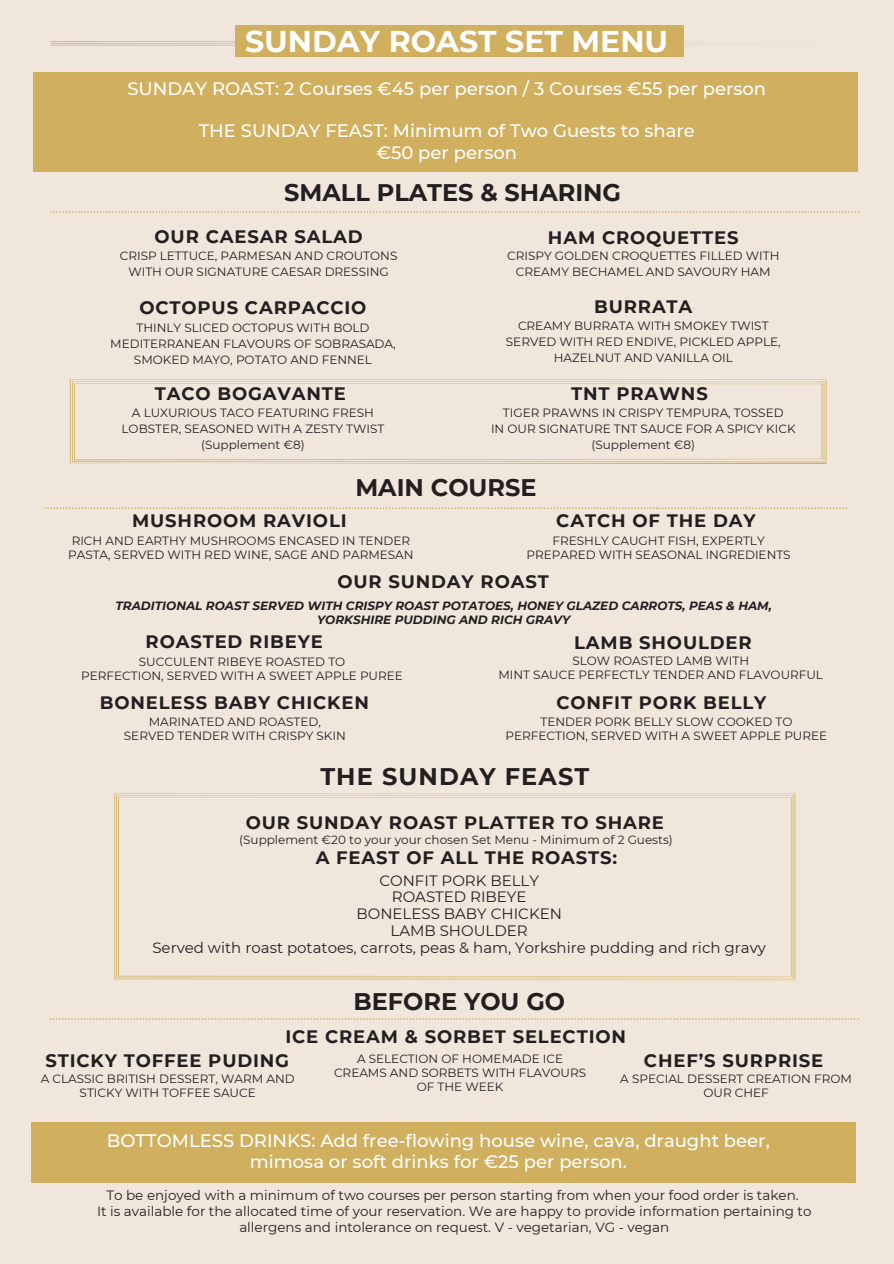
<style>
.page{position:relative;width:894px;height:1264px;background:#fff}
.page>*{position:absolute;margin:0;border:0;box-sizing:border-box;transform-origin:0 0}
.t1{font:700 30px "Montserrat";color:#fff}
.t2{font:700 24px "Montserrat";color:#231f20}
.t3{font:700 24px "Montserrat";letter-spacing:.045em;color:#231f20}
.t4{font:700 18px "Montserrat";letter-spacing:.045em;color:#231f20}
.t5{font:500 18px/21.3px "Montserrat";color:#fff;text-align:center}
.t6{font:15px/16.8px "Montserrat";color:#231f20;text-align:center}
.t7{font:13.5px/15.8px "Montserrat";color:#231f20;text-align:center}
.t8{font:12px/14px "Montserrat";color:#231f20;text-align:center}
.t9{font:italic 700 12px/14px "Montserrat";color:#231f20;text-align:center}
</style>
<div class="page">
<div style="left:0;top:0;width:893px;height:1263px;background:#f0e6dc"></div>
<svg style="left:50px;top:1018px;width:808px;height:1px"></svg>
<svg style="left:50px;top:211px;width:809px;height:2px;background:#e5d4b3"></svg>
<svg style="left:47px;top:507px;width:176px;height:2px"></svg>
<svg style="left:114px;top:793px;width:681px;height:187px;background:#e6d5b7"></svg>
<svg style="left:116px;top:795px;width:677px;height:183px;background:#e3d1ad"></svg>
<div style="left:118px;top:796px;width:673px;height:180px;background:#f0e6dc"></div>
<svg style="left:0;top:481px;width:893px;height:1px"></svg>
<svg style="left:70px;top:379px;width:756px;height:85px;background:#e6d5b6"></svg>
<svg style="left:72px;top:381px;width:752px;height:81px;background:#e6d6b9"></svg>
<div style="left:74px;top:383px;width:748px;height:77px;background:#f0e6dc"></div>
<svg style="left:51px;top:41px;width:807px;height:5px;background:#e8d8be"></svg>
<div style="left:235px;top:26px;width:448px;height:31px;background:#d0af5f"></div>
<div style="left:31px;top:1121px;width:824px;height:61px;background:#d0af5e"></div>
<div style="left:33px;top:72px;width:824px;height:100px;background:#d0af5e"></div>
<h6 class="t1" style="left:245px;top:23px;width:424px">SUNDAY ROAST SET MENU</h6>
<h5 class="t5" style="left:127px;top:77px;width:640px">SUNDAY ROAST: 2 Courses €45 per person / 3 Courses €55 per person</h5>
<h5 class="t5" style="left:199px;top:120px;width:497px">THE SUNDAY FEAST: Minimum of Two Guests to share €50 per person</h5>
<h4 class="t2" style="left:284px;top:177px;width:338px">SMALL PLATES &amp; SHARING</h4>
<h3 class="t4" style="left:154px;top:225px;width:209px">OUR CAESAR SALAD</h3>
<h3 class="t4" style="left:548px;top:226px;width:192px">HAM CROQUETTES</h3>
<p class="t8" style="left:120px;top:247px;width:279px;line-height:16px">CRISP LETTUCE, PARMESAN AND CROUTONS<br>WITH OUR SIGNATURE CAESAR DRESSING</p>
<p class="t8" style="left:507px;top:247px;width:274px;line-height:16px">CRISPY GOLDEN CROQUETTES FILLED WITH<br>CREAMY BECHAMEL AND SAVOURY HAM</p>
<p class="t4" style="left:139px;top:297px;width:228px">OCTOPUS CARPACCIO</p>
<p class="t8" style="left:136px;top:320px;width:234px">THINLY SLICED OCTOPUS WITH BOLD</p>
<p class="t8" style="left:110px;top:336px;width:287px">MEDITERRANEAN FLAVOURS OF SOBRASADA,</p>
<h3 class="t8" style="left:134px;top:352px;width:239px">SMOKED MAYO, POTATO AND FENNEL</h3>
<p class="t4" style="left:594px;top:295px;width:100px">BURRATA</p>
<p class="t8" style="left:518px;top:318px;width:252px">CREAMY BURRATA WITH SMOKEY TWIST</p>
<p class="t8" style="left:506px;top:334px;width:276px">SERVED WITH RED ENDIVE, PICKLED APPLE,</p>
<h2 class="t8" style="left:553px;top:350px;width:180px">HAZELNUT AND VANILLA OIL</h2>
<p class="t4" style="left:155px;top:383px;width:192px">TACO BOGAVANTE</p>
<h3 class="t4" style="left:571px;top:383px;width:138px">TNT PRAWNS</h3>
<h3 class="t8" style="left:121px;top:405px;width:264px;line-height:16px">A LUXURIOUS TACO FEATURING FRESH<br>LOBSTER, SEASONED WITH A ZESTY TWIST</h3>
<p class="t8" style="left:201px;top:438px;width:105px">(Supplement €8)</p>
<h3 class="t8" style="left:503px;top:406px;width:282px">TIGER PRAWNS IN CRISPY TEMPURA, TOSSED</h3>
<p class="t8" style="left:491px;top:422px;width:306px">IN OUR SIGNATURE TNT SAUCE FOR A SPICY KICK</p>
<p class="t8" style="left:591px;top:438px;width:105px">(Supplement €8)</p>
<p class="t4" style="left:132px;top:510px;width:216px">MUSHROOM RAVIOLI</p>
<h4 class="t2" style="left:355px;top:472px;width:183px">MAIN COURSE</h4>
<p class="t4" style="left:556px;top:510px;width:201px">CATCH OF THE DAY</p>
<p class="t8" style="left:68px;top:533px;width:347px;text-align:left">RICH AND EARTHY MUSHROOMS ENCASED IN TENDER<br>PASTA, SERVED WITH RED WINE, SAGE AND PARMESAN</p>
<p class="t8" style="left:552px;top:533px;width:213px">FRESHLY CAUGHT FISH, EXPERTLY</p>
<h3 class="t8" style="left:526px;top:547px;width:266px">PREPARED WITH SEASONAL INGREDIENTS</h3>
<p class="t4" style="left:337px;top:570px;width:213px">OUR SUNDAY ROAST</p>
<p class="t9" style="left:115px;top:598px;width:657px">TRADITIONAL ROAST SERVED WITH CRISPY ROAST POTATOES, HONEY GLAZED CARROTS, PEAS &amp; HAM,<br>YORKSHIRE PUDDING AND RICH GRAVY</p>
<h2 class="t4" style="left:145px;top:631px;width:179px">ROASTED RIBEYE</h2>
<p class="t4" style="left:574px;top:631px;width:179px">LAMB SHOULDER</p>
<h3 class="t8" style="left:139px;top:654px;width:208px">SUCCULENT RIBEYE ROASTED TO</h3>
<h5 class="t8" style="left:81px;top:668px;width:323px">PERFECTION, SERVED WITH A SWEET APPLE PUREE</h5>
<h3 class="t8" style="left:572px;top:653px;width:178px">SLOW ROASTED LAMB WITH</h3>
<h3 class="t8" style="left:498px;top:667px;width:326px">MINT SAUCE PERFECTLY TENDER AND FLAVOURFUL</h3>
<p class="t4" style="left:100px;top:691px;width:270px">BONELESS BABY CHICKEN</p>
<p class="t4" style="left:556px;top:691px;width:211px">CONFIT PORK BELLY</p>
<h2 class="t8" style="left:149px;top:714px;width:174px">MARINATED AND ROASTED,</h2>
<h3 class="t8" style="left:124px;top:728px;width:223px">SERVED TENDER WITH CRISPY SKIN</h3>
<h3 class="t8" style="left:540px;top:714px;width:253px">TENDER PORK BELLY SLOW COOKED TO</h3>
<p class="t8" style="left:505px;top:728px;width:323px">PERFECTION, SERVED WITH A SWEET APPLE PUREE</p>
<h3 class="t3" style="left:320px;top:761px;width:270px">THE SUNDAY FEAST</h3>
<p class="t4" style="left:246px;top:811px;width:419px">OUR SUNDAY ROAST PLATTER TO SHARE</p>
<p class="t8" style="left:239px;top:833px;width:435px">(Supplement €20 to your your chosen Set Menu - Minimum of 2 Guests)</p>
<p class="t4" style="left:315px;top:846px;width:303px">A FEAST OF ALL THE ROASTS:</p>
<h3 class="t6" style="left:152px;top:871px;width:615px">CONFIT PORK BELLY<br>ROASTED RIBEYE<br>BONELESS BABY CHICKEN<br>LAMB SHOULDER<br>Served with roast potatoes, carrots, peas &amp; ham, Yorkshire pudding and rich gravy</h3>
<h1 class="t2" style="left:353px;top:986px;width:213px">BEFORE YOU GO</h1>
<p class="t4" style="left:285px;top:1025px;width:342px">ICE CREAM &amp; SORBET SELECTION</p>
<h3 class="t8" style="left:41px;top:1071px;width:255px">A CLASSIC BRITISH DESSERT, WARM AND<br>STICKY WITH TOFFEE SAUCE</h3>
<h3 class="t4" style="left:643px;top:1049px;width:181px">CHEF’S SURPRISE</h3>
<p class="t4" style="left:45px;top:1049px;width:245px">STICKY TOFFEE PUDING</p>
<h3 class="t8" style="left:334px;top:1051px;width:253px">A SELECTION OF HOMEMADE ICE<br>CREAMS AND SORBETS WITH FLAVOURS<br>OF THE WEEK</h3>
<p class="t8" style="left:620px;top:1071px;width:233px">A SPECIAL DESSERT CREATION FROM<br>OUR CHEF</p>
<h4 class="t5" style="left:107px;top:1129px;width:664px">BOTTOMLESS DRINKS: Add free-flowing house wine, cava, draught beer, mimosa or soft drinks for €25 per person.</h4>
<h2 class="t7" style="left:106px;top:1186px;width:693px">To be enjoyed with a minimum of two courses per person starting from when your food order is taken.</h2>
<h3 class="t7" style="left:97px;top:1203px;width:715px">It is available for the allocated time of your reservation. We are happy to provide information pertaining to allergens and intolerance on request. V - vegetarian, VG - vegan</h3>
</div>
